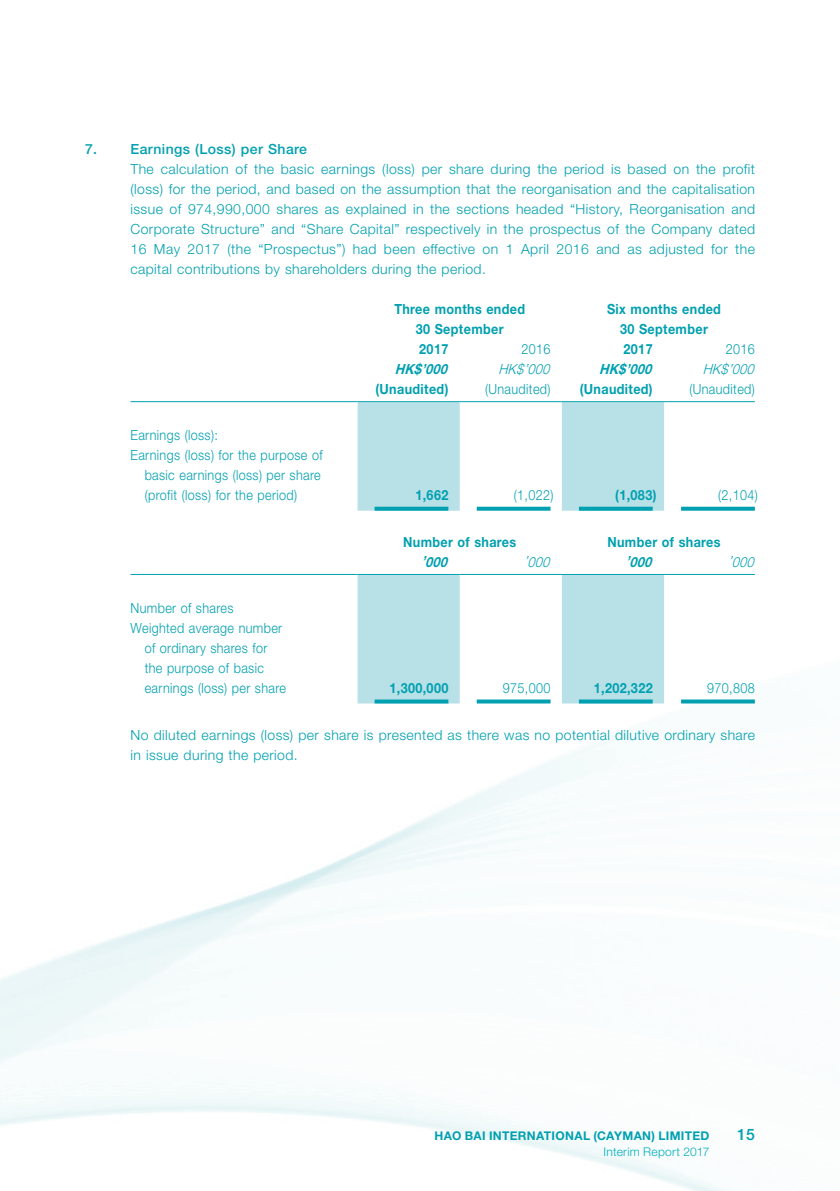
<style>
.page{position:relative;width:840px;height:1191px;background:#fff}
.page>*{position:absolute;margin:0;border:0;box-sizing:border-box;transform-origin:0 0}
.t1{font:500 15.8px "Helvetica Neue LT Std";color:#00a0b0}
.Notes{font:300 14px/20px "Helvetica Neue LT Std";letter-spacing:.03em;color:#00a0b0;text-align:justify}
.Notes-2{font:300 14px/20px "Helvetica Neue LT Std";letter-spacing:.03em;color:#00a0b0;scale:.9 1}
.Notes-3{font:700 14px "Helvetica Neue LT Std";letter-spacing:.03em;color:#00a0b0;scale:.9 1}
.Notes_HD1{font:500 14px "Helvetica Neue LT Std";letter-spacing:.03em;color:#00a0b0}
.Notes-4{font:italic 700 14px "Helvetica Neue LT Std";color:#00a0b0;scale:.9 1}
.Notes-5{font:italic 300 14px "Helvetica Neue LT Std";color:#00a0b0;scale:.9 1}
.t2{font:700 12px "Helvetica Neue LT Std";letter-spacing:.03em;color:#00a0b0}
.t3{font:300 12px "Helvetica Neue LT Std";letter-spacing:.02em;color:#00aebd}
</style>
<div class="page">
<img style="left:0;top:401px;width:755px;height:790px">
<svg style="left:357px;top:402px;width:306px;height:109px"></svg>
<hr style="left:130px;top:401px;width:227px;height:1px;background:#00a0b0">
<hr style="left:357px;top:401px;width:102px;height:1px;background:#00a0b0">
<hr style="left:459px;top:401px;width:102px;height:1px;background:#00a0b0">
<hr style="left:561px;top:401px;width:102px;height:1px;background:#00a0b0">
<hr style="left:663px;top:401px;width:91px;height:1px;background:#00a0b0">
<svg style="left:374px;top:507px;width:74px;height:4px"></svg>
<svg style="left:476px;top:507px;width:74px;height:4px"></svg>
<svg style="left:578px;top:507px;width:74px;height:4px"></svg>
<svg style="left:680px;top:507px;width:74px;height:4px"></svg>
<svg style="left:357px;top:575px;width:306px;height:128px"></svg>
<hr style="left:130px;top:574px;width:227px;height:1px;background:#00a0b0">
<hr style="left:357px;top:574px;width:102px;height:1px;background:#00a0b0">
<hr style="left:459px;top:574px;width:102px;height:1px;background:#00a0b0">
<hr style="left:561px;top:574px;width:102px;height:1px;background:#00a0b0">
<hr style="left:663px;top:574px;width:91px;height:1px;background:#00a0b0">
<svg style="left:374px;top:699px;width:74px;height:4px"></svg>
<svg style="left:476px;top:699px;width:74px;height:4px"></svg>
<svg style="left:578px;top:699px;width:74px;height:4px"></svg>
<svg style="left:680px;top:699px;width:74px;height:4px"></svg>
<p class="Notes_HD1" style="left:85px;top:141px;width:223px">7. Earnings (Loss) per Share</p>
<p class="Notes" style="left:130px;top:159px;width:625px">The calculation of the basic earnings (loss) per share during the period is based on the profit (loss) for the period, and based on the assumption that the reorganisation and the capitalisation issue of 974,990,000 shares as explained in the sections headed “History, Reorganisation and Corporate Structure” and “Share Capital” respectively in the prospectus of the Company dated 16 May 2017 (the “Prospectus”) had been effective on 1 April 2016 and as adjusted for the capital contributions by shareholders during the period.</p>
<p class="Notes-3" style="left:394px;top:301px;width:147px">Three months ended</p>
<p class="Notes-3" style="left:415px;top:321px;width:99px">30 September</p>
<p class="Notes-3" style="left:606px;top:301px;width:128px">Six months ended</p>
<p class="Notes-3" style="left:619px;top:321px;width:99px">30 September</p>
<p class="Notes-2" style="left:130px;top:425px;width:99px">Earnings (loss):</p>
<p class="Notes-2" style="left:145px;top:445px;width:199px;text-indent:-14px">Earnings (loss) for the purpose of basic earnings (loss) per share (profit (loss) for the period)</p>
<p class="Notes-3" style="left:419px;top:341px;width:34px">2017</p>
<p class="Notes-2" style="left:521px;top:339px;width:34px">2016</p>
<p class="Notes-3" style="left:623px;top:341px;width:34px">2017</p>
<p class="Notes-2" style="left:725px;top:339px;width:34px">2016</p>
<p class="Notes-4" style="left:394px;top:361px;width:64px">HK$’000</p>
<p class="Notes-5" style="left:498px;top:361px;width:63px">HK$’000</p>
<p class="Notes-4" style="left:598px;top:361px;width:64px">HK$’000</p>
<p class="Notes-5" style="left:702px;top:361px;width:63px">HK$’000</p>
<p class="Notes-3" style="left:375px;top:381px;width:82px">(Unaudited)</p>
<p class="Notes-2" style="left:485px;top:379px;width:74px">(Unaudited)</p>
<p class="Notes-3" style="left:579px;top:381px;width:82px">(Unaudited)</p>
<p class="Notes-2" style="left:689px;top:379px;width:74px">(Unaudited)</p>
<p class="Notes-3" style="left:415px;top:487px;width:38px">1,662</p>
<p class="Notes-2" style="left:513px;top:485px;width:46px">(1,022)</p>
<p class="Notes-3" style="left:615px;top:487px;width:47px">(1,083)</p>
<p class="Notes-2" style="left:717px;top:485px;width:46px">(2,104)</p>
<p class="Notes-3" style="left:403px;top:533px;width:127px">Number of shares</p>
<p class="Notes-3" style="left:607px;top:533px;width:127px">Number of shares</p>
<p class="Notes-4" style="left:421px;top:553px;width:35px">’000</p>
<p class="Notes-5" style="left:523px;top:553px;width:35px">’000</p>
<p class="Notes-4" style="left:625px;top:553px;width:35px">’000</p>
<p class="Notes-5" style="left:727px;top:553px;width:35px">’000</p>
<p class="Notes-2" style="left:130px;top:598px;width:116px">Number of shares</p>
<p class="Notes-2" style="left:145px;top:618px;width:158px;text-indent:-14px">Weighted average number of ordinary shares for the purpose of basic earnings (loss) per share</p>
<p class="Notes-3" style="left:389px;top:679px;width:67px">1,300,000</p>
<p class="Notes-2" style="left:502px;top:678px;width:54px">975,000</p>
<p class="Notes-3" style="left:593px;top:679px;width:67px">1,202,322</p>
<p class="Notes-2" style="left:706px;top:678px;width:54px">970,808</p>
<p class="Notes" style="left:130px;top:724px;width:625px">No diluted earnings (loss) per share is presented as there was no potential dilutive ordinary share in issue during the period.</p>
<p class="t2" style="left:434px;top:1128px;width:276px">HAO BAI INTERNATIONAL (CAYMAN) LIMITED</p>
<p class="t3" style="left:603px;top:1144px;width:107px">Interim Report 2017</p>
<p class="t1" style="left:736px;top:1124px;width:19px">15</p>
</div>
